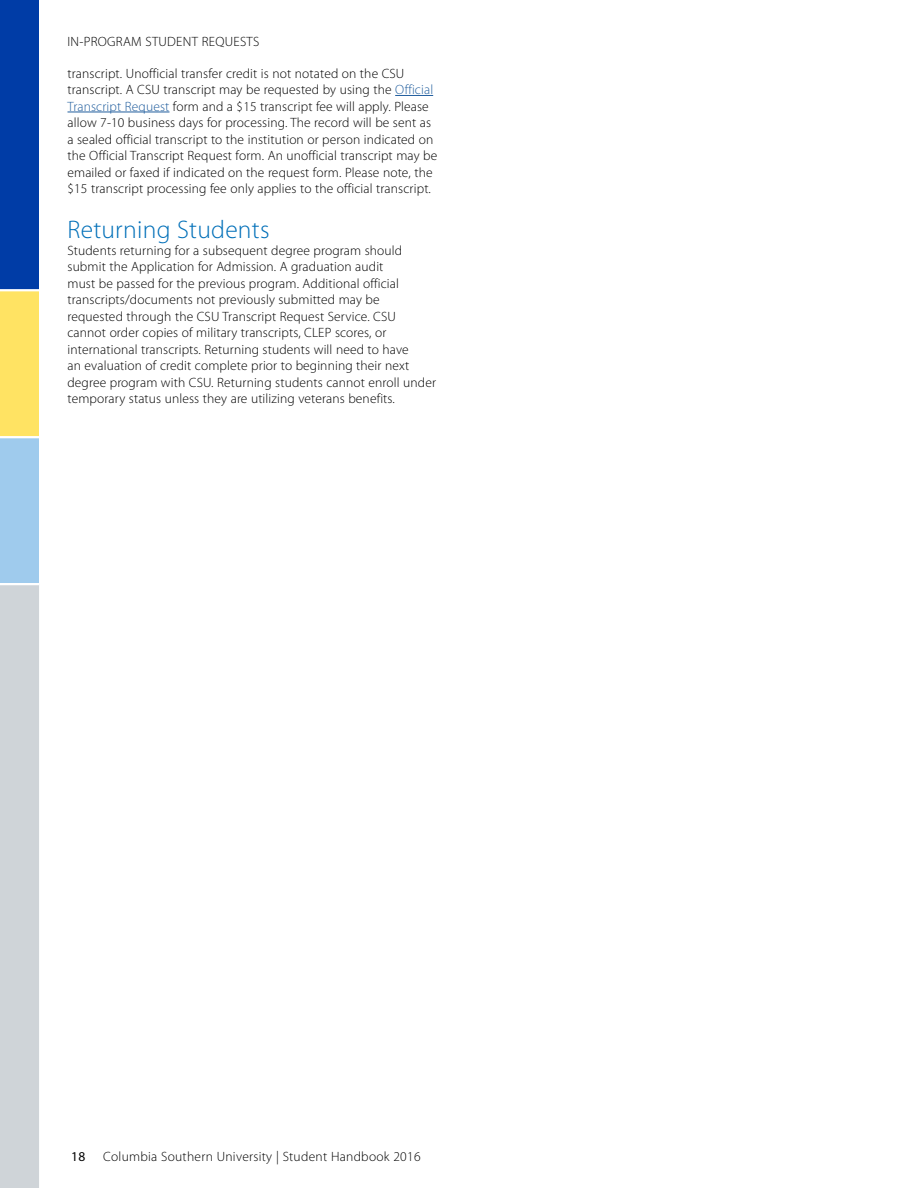
<style>
.page{position:relative;width:918px;height:1188px;background:#fff}
.page>*{position:absolute;margin:0;border:0;box-sizing:border-box;transform-origin:0 0}
.t1{font:300 25.5px "Myriad Pro";letter-spacing:.01em;color:#006fb8}
.t2{font:300 13.5px/16.5px "Myriad Pro";letter-spacing:.01em;color:#000}
.t3{font:13.5px "Myriad Pro";color:#000}
.s1{color:#215e9e}
</style>
<div class="page">
<div style="left:0;top:0;width:39px;height:290px;background:#003ca6"></div>
<div style="left:0;top:437px;width:39px;height:147px;background:#9fcbed"></div>
<div style="left:0;top:584px;width:39px;height:604px;background:#cfd4d8"></div>
<div style="left:0;top:290px;width:39px;height:147px;background:#ffe363"></div>
<hr style="left:0;top:289px;width:39px;height:2px;background:#fff">
<hr style="left:0;top:436px;width:39px;height:2px;background:#fff">
<hr style="left:0;top:583px;width:39px;height:2px;background:#fff">
<hr style="left:395px;top:95px;width:38px;height:1px;background:#215e9e">
<hr style="left:68px;top:112px;width:102px;height:1px;background:#215e9e">
<p class="t2" style="left:68px;top:33px;width:193px">IN-PROGRAM STUDENT REQUESTS</p>
<p class="t2" style="left:68px;top:65px;width:371px">transcript. Unofficial transfer credit is not notated on the CSU transcript. A CSU transcript may be requested by using the <span class="s1">Official Transcript Request</span> form and a $15 transcript fee will apply. Please allow 7-10 business days for processing. The record will be sent as a sealed official transcript to the institution or person indicated on the Official Transcript Request form. An unofficial transcript may be emailed or faxed if indicated on the request form. Please note, the $15 transcript processing fee only applies to the official transcript.</p>
<h1 class="t1" style="left:68px;top:216px;width:204px">Returning Students</h1>
<p class="t2" style="left:68px;top:242px;width:370px">Students returning for a subsequent degree program should submit the Application for Admission. A graduation audit<br>must be passed for the previous program. Additional official transcripts/documents not previously submitted may be requested through the CSU Transcript Request Service. CSU cannot order copies of military transcripts, CLEP scores, or international transcripts. Returning students will need to have<br>an evaluation of credit complete prior to beginning their next degree program with CSU. Returning students cannot enroll under temporary status unless they are utilizing veterans benefits.</p>
<p class="t3" style="left:71px;top:1148px;width:16px">18</p>
<p class="t2" style="left:103px;top:1148px;width:319px">Columbia Southern University | Student Handbook 2016</p>
</div>
